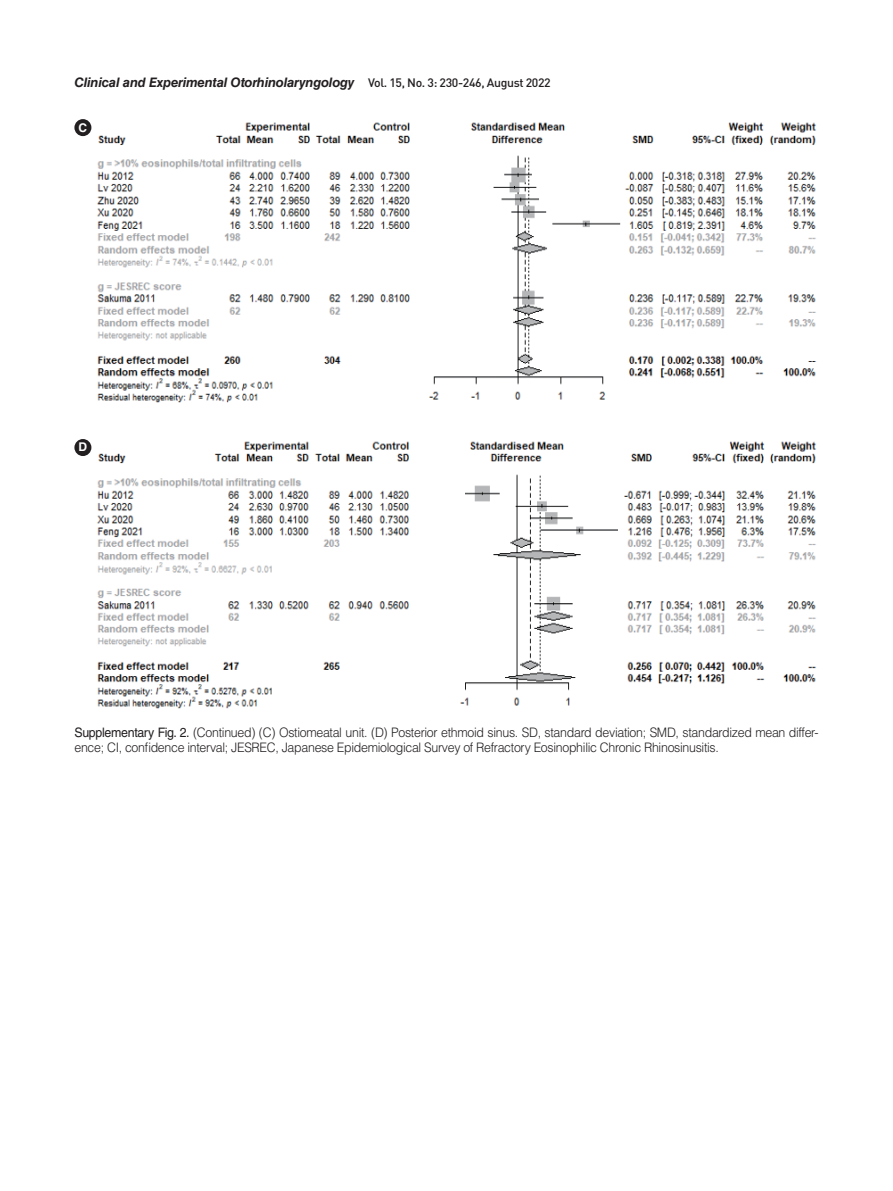
<style>
.page{position:relative;width:893px;height:1191px;background:#fff}
.page>*{position:absolute;margin:0;border:0;box-sizing:border-box;transform-origin:0 0}
.표_그림_설명{font:300 13.05px/15.3px "Helvetica LT Std";letter-spacing:-.025em;color:#231f20;scale:.95 1}
.t1{font:italic 700 13.05px "Helvetica LT Std";letter-spacing:-.015em;color:#231f20}
.t2{font:700 12px "Helvetica LT Std";color:#fff}
.s1{font-family:"DIN Pro";font-weight:500;font-style:normal;font-size:12.15px}
.s2{font-weight:400}
</style>
<div class="page">
<div style="left:74px;top:119px;width:17px;height:17px;background:#231f20;border-radius:50%"></div>
<img style="left:97px;top:122px;width:720px;height:281px">
<div style="left:74px;top:439px;width:17px;height:17px;background:#231f20;border-radius:50%"></div>
<img style="left:97px;top:441px;width:720px;height:268px">
<p class="t1" style="left:74px;top:74px;width:478px">Clinical and Experimental Otorhinolaryngology <span class="s1">Vol. 15, No. 3: 230-246, August 2022</span></p>
<p class="t2" style="left:79px;top:120px;width:10px">C</p>
<p class="t2" style="left:79px;top:440px;width:10px">D</p>
<p class="표_그림_설명" style="left:74px;top:724px;width:785px"><span class="s2">Supplementary Fig. 2.</span> (Continued) (C) Ostiomeatal unit. (D) Posterior ethmoid sinus. SD, standard deviation; SMD, standardized mean differ&shy;ence; CI, confidence interval; JESREC, Japanese Epidemiological Survey of Refractory Eosinophilic Chronic Rhinosinusitis.</p>
</div>
